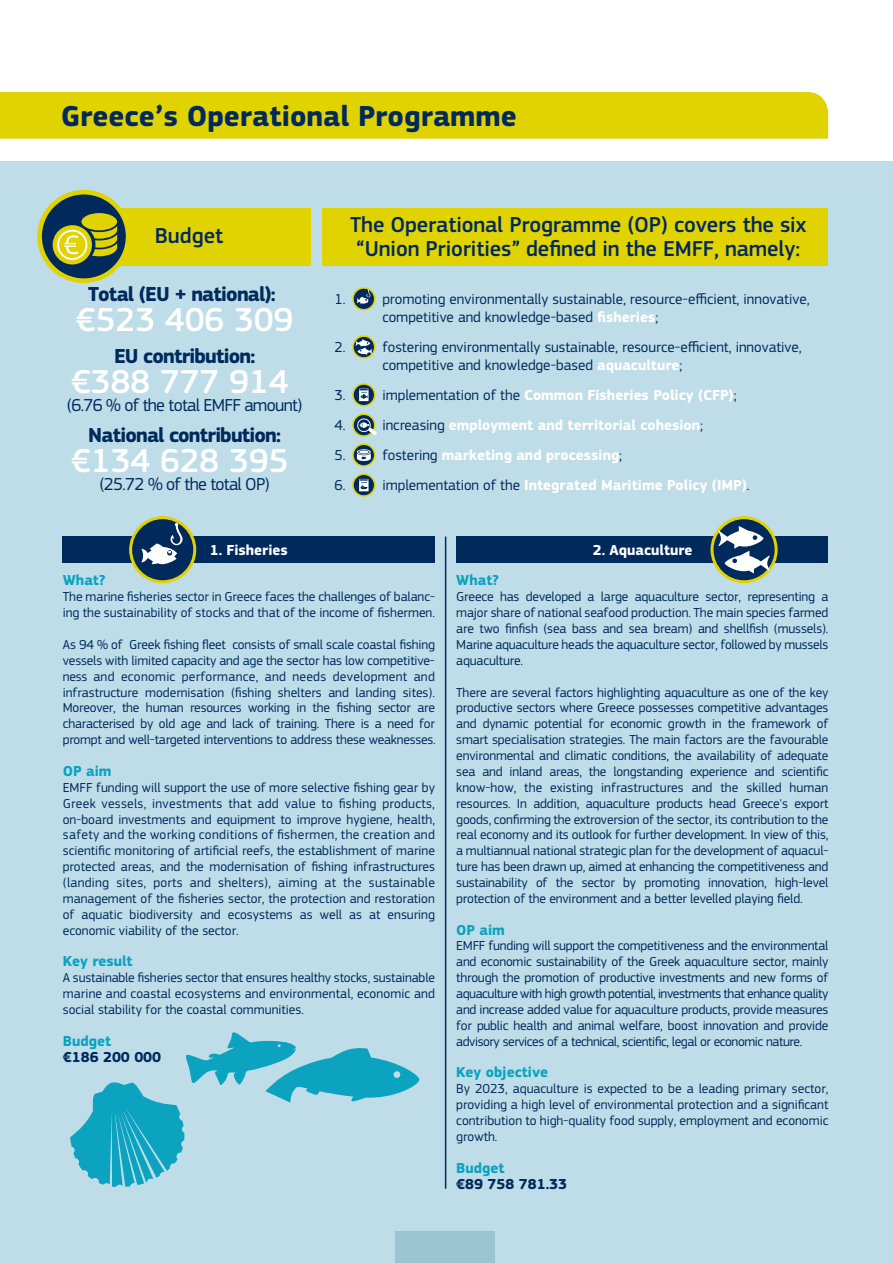
<style>
.page{position:relative;width:893px;height:1263px;background:#fff}
.page>*{position:absolute;margin:0;border:0;box-sizing:border-box;transform-origin:0 0}
.t1{font:500 34.5px "EC Square Sans Pro";color:#fff}
.t2{font:700 30px "EC Square Sans Pro";color:#00295c}
.t3{font:500 22.5px/24px "EC Square Sans Pro";letter-spacing:-.005em;color:#00295c}
.t4{font:700 21px "EC Square Sans Pro";letter-spacing:-.04em;color:#00295c}
.t5{font:18px "EC Square Sans Pro";letter-spacing:-.04em;color:#00295c}
.t6{font:15px/30px "EC Square Sans Pro";color:#00295c}
.t7{font:700 15px/30px "EC Square Sans Pro";color:#fff}
.t8{font:700 15px "EC Square Sans Pro";color:#0ba3c0}
.t9{font:700 15px/15.9px "EC Square Sans Pro";color:#00295c}
.t10{font:13.5px/15.9px "EC Square Sans Pro";letter-spacing:-.005em;color:#00295c;text-align:justify}
.s1{font-weight:700;color:#fff}
.s2{font-weight:400;color:#00295c}
.s3{color:#0ba3c0}
</style>
<div class="page">
<div style="left:0;top:162px;width:893px;height:1101px;background:#bedde8"></div>
<div style="left:0;top:92px;width:828px;height:47px;background:#e1d201"></div>
<div style="left:63px;top:208px;width:248px;height:57px;background:#e1d201"></div>
<div style="left:323px;top:208px;width:505px;height:57px;background:#e1d201"></div>
<div style="left:63px;top:537px;width:372px;height:26px;background:#00295c"></div>
<div style="left:456px;top:537px;width:372px;height:26px;background:#00295c"></div>
<hr style="left:445px;top:537px;width:1px;height:652px;background:#00295c">
<svg style="left:129px;top:516px;width:67px;height:67px"></svg>
<svg style="left:352px;top:287px;width:23px;height:23px"></svg>
<svg style="left:352px;top:335px;width:23px;height:24px"></svg>
<svg style="left:352px;top:443px;width:23px;height:24px"></svg>
<svg style="left:352px;top:383px;width:23px;height:23px"></svg>
<svg style="left:352px;top:473px;width:23px;height:24px"></svg>
<svg style="left:352px;top:413px;width:25px;height:24px"></svg>
<div style="left:395px;top:1231px;width:100px;height:32px;background:#99c4d1"></div>
<svg style="left:37px;top:190px;width:93px;height:93px"></svg>
<svg style="left:710px;top:516px;width:68px;height:67px"></svg>
<svg style="left:70px;top:1032px;width:350px;height:155px"></svg>
<p class="t2" style="left:61px;top:98px;width:457px">Greece’s Operational Programme</p>
<p class="t3" style="left:155px;top:224px;width:70px">Budget</p>
<p class="t3" style="left:350px;top:213px;width:458px">The Operational Programme (OP) covers the six “Union Priorities” defined in the EMFF, namely:</p>
<p class="t6" style="left:334px;top:284px;width:13px">1.</p>
<p class="t6" style="left:382px;top:290px;width:429px;line-height:18px">promoting environmentally sustainable, resource-efficient, innovative, competitive and knowledge-based <span class="s1">fisheries</span>;</p>
<p class="t6" style="left:382px;top:338px;width:421px;line-height:18px">fostering environmentally sustainable, resource-efficient, innovative, competitive and knowledge-based <span class="s1">aquaculture</span>;</p>
<p class="t7" style="left:382px;top:380px;width:369px"><span class="s2">implementation of the</span> Common Fisheries Policy (CFP)<span class="s2">; increasing</span> employment and territorial cohesion<span class="s2">; fostering</span> marketing and processing<span class="s2">;<br>implementation of the</span> Integrated Maritime Policy (IMP)<span class="s2">.</span></p>
<p class="t4" style="left:88px;top:281px;width:189px">Total (EU + national):</p>
<p class="t1" style="left:76px;top:299px;width:219px">€523 406 309</p>
<p class="t4" style="left:114px;top:343px;width:143px">EU contribution:</p>
<p class="t1" style="left:71px;top:361px;width:219px">€388 777 914</p>
<p class="t5" style="left:67px;top:394px;width:237px">(6.76 % of the total EMFF amount)</p>
<p class="t4" style="left:88px;top:422px;width:194px">National contribution:</p>
<p class="t1" style="left:71px;top:440px;width:219px">€134 628 395</p>
<p class="t5" style="left:99px;top:474px;width:172px">(25.72 % of the total OP)</p>
<p class="t6" style="left:334px;top:332px;width:13px">2.</p>
<p class="t6" style="left:334px;top:380px;width:13px;text-align:justify">3.<br>4.<br>5.<br>6.</p>
<p class="t7" style="left:210px;top:535px;width:80px">1. Fisheries</p>
<p class="t7" style="left:593px;top:535px;width:101px">2. Aquaculture</p>
<p class="t8" style="left:63px;top:571px;width:44px">What?</p>
<p class="t10" style="left:63px;top:589px;width:374px">The marine fisheries sector in Greece faces the challenges of balanc&shy;ing the sustainability of stocks and that of the income of fishermen.</p>
<p class="t10" style="left:63px;top:637px;width:374px">As 94 % of Greek fishing fleet consists of small scale coastal fishing vessels with limited capacity and age the sector has low competitive&shy;ness and economic performance, and needs development and infrastructure modernisation (fishing shelters and landing sites).<br>Moreover, the human resources working in the fishing sector are characterised by old age and lack of training. There is a need for prompt and well-targeted interventions to address these weaknesses.</p>
<p class="t8" style="left:63px;top:762px;width:50px">OP aim</p>
<p class="t10" style="left:63px;top:779px;width:374px">EMFF funding will support the use of more selective fishing gear by Greek vessels, investments that add value to fishing products, on-board investments and equipment to improve hygiene, health, safety and the working conditions of fishermen, the creation and scientific monitoring of artificial reefs, the establishment of marine protected areas, and the modernisation of fishing infrastructures (landing sites, ports and shelters), aiming at the sustainable management of the fisheries sector, the protection and restoration of aquatic biodiversity and ecosystems as well as at ensuring economic viability of the sector.</p>
<p class="t8" style="left:63px;top:952px;width:71px">Key result</p>
<p class="t10" style="left:63px;top:970px;width:374px">A sustainable fisheries sector that ensures healthy stocks, sustainable marine and coastal ecosystems and environmental, economic and social stability for the coastal communities.</p>
<p class="t9" style="left:63px;top:1033px;width:100px"><span class="s3">Budget<br></span>€186 200 000</p>
<p class="t8" style="left:456px;top:571px;width:44px">What?</p>
<p class="t10" style="left:456px;top:589px;width:374px">Greece has developed a large aquaculture sector, representing a major share of national seafood production. The main species farmed are two finfish (sea bass and sea bream) and shellfish (mussels).<br>Marine aquaculture heads the aquaculture sector, followed by mussels aquaculture.</p>
<p class="t10" style="left:456px;top:684px;width:374px">There are several factors highlighting aquaculture as one of the key productive sectors where Greece possesses competitive advantages and dynamic potential for economic growth in the framework of smart specialisation strategies. The main factors are the favourable environmental and climatic conditions, the availability of adequate sea and inland areas, the longstanding experience and scientific know-how, the existing infrastructures and the skilled human resources. In addition, aquaculture products head Greece's export goods, confirming the extroversion of the sector, its contribution to the real economy and its outlook for further development. In view of this, a multiannual national strategic plan for the development of aquacul&shy;ture has been drawn up, aimed at enhancing the competitiveness and sustainability of the sector by promoting innovation, high-level protection of the environment and a better levelled playing field.</p>
<p class="t8" style="left:456px;top:921px;width:50px">OP aim</p>
<p class="t10" style="left:456px;top:938px;width:374px">EMFF funding will support the competitiveness and the environmental and economic sustainability of the Greek aquaculture sector, mainly through the promotion of productive investments and new forms of aquaculture with high growth potential, investments that enhance quality and increase added value for aquaculture products, provide measures for public health and animal welfare, boost innovation and provide advisory services of a technical, scientific, legal or economic nature.</p>
<p class="t8" style="left:456px;top:1063px;width:94px">Key objective</p>
<p class="t10" style="left:456px;top:1081px;width:374px">By 2023, aquaculture is expected to be a leading primary sector, providing a high level of environmental protection and a significant contribution to high-quality food supply, employment and economic growth.</p>
<p class="t9" style="left:456px;top:1160px;width:112px"><span class="s3">Budget<br></span>€89 758 781.33</p>
</div>
